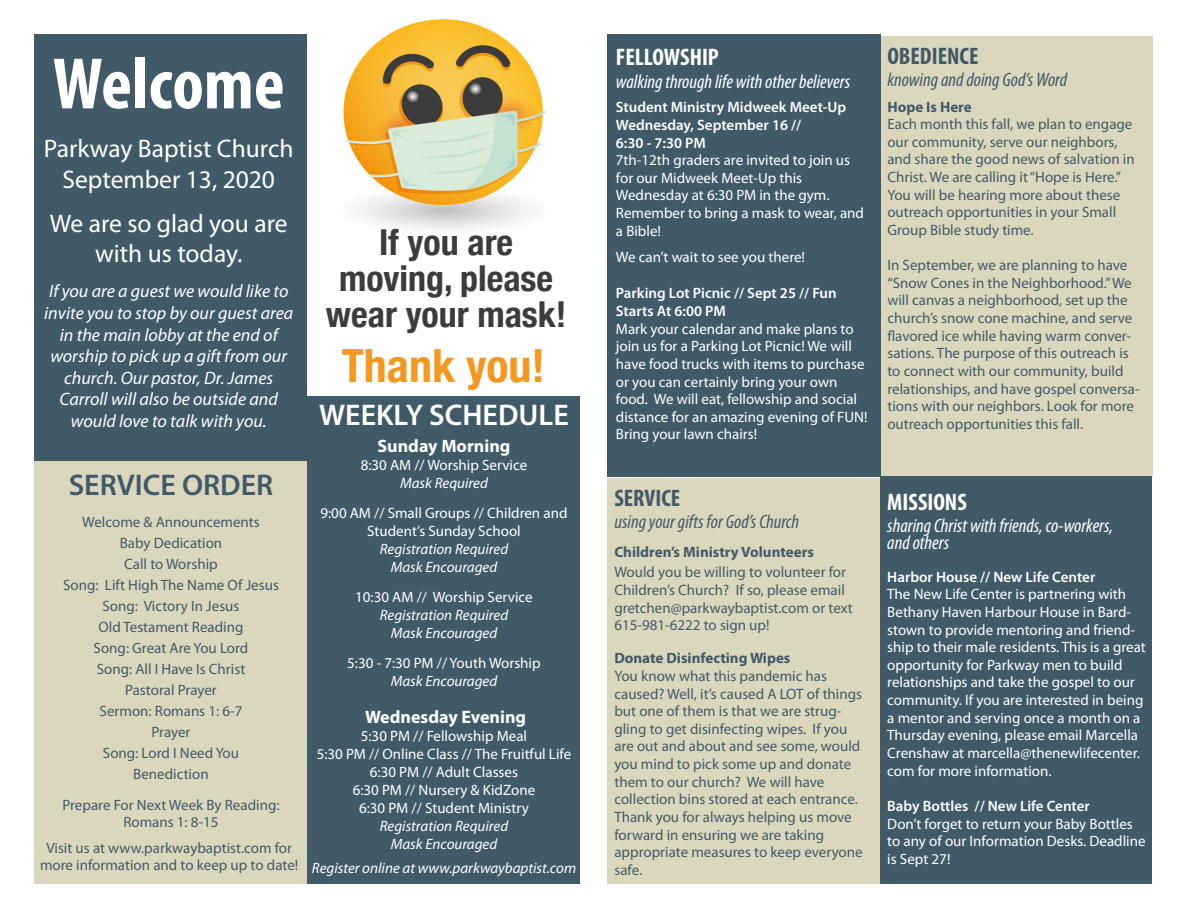
<style>
.page{position:relative;width:1188px;height:918px;background:#fff}
.page>*{position:absolute;margin:0;border:0;box-sizing:border-box;transform-origin:0 0}
.t1{font:700 condensed 73.5px "Myriad Pro";color:#fff}
.t2{font:700 condensed 45.75px "Helvetica Neue";color:#f59820}
.t3{font:700 condensed 35.7px/36.5px "Helvetica Neue";color:#3b3c3c;text-align:center}
.t4{font:600 30px "Myriad Pro";color:#fff}
.t5{font:600 30px "Myriad Pro";color:#415a68}
.t6{font:25.5px/30.6px "Myriad Pro";color:#fff;text-align:center}
.t7{font:700 condensed 24px "Myriad Pro";color:#fff}
.t8{font:700 condensed 24px "Myriad Pro";color:#415a68}
.t9{font:italic condensed 19.5px "Myriad Pro";color:#fff}
.t10{font:italic condensed 19.5px "Myriad Pro";color:#415a68}
.t11{font:italic 18px/21.6px "Myriad Pro";color:#fff;text-align:center}
.t12{font:700 18px "Myriad Pro";color:#fff}
.t13{font:15px/17.7px "Myriad Pro";color:#415a68}
.t14{font:15px/17.7px "Myriad Pro";color:#fff}
.t15{font:600 15px/18px "Myriad Pro";color:#fff}
.t16{font:italic 15px/18px "Myriad Pro";color:#fff;text-align:center}
.s1{font-style:italic}
.s2{font-style:normal}
.s3{font-weight:700}
.s4{font-weight:600}
</style>
<div class="page">
<div style="left:881px;top:36px;width:272px;height:440px;background:#dbd7bd"></div>
<div style="left:607px;top:478px;width:274px;height:406px;background:#dbd7bd"></div>
<div style="left:880px;top:476px;width:272px;height:408px;background:#415a68"></div>
<img style="left:343px;top:19px;width:203px;height:211px">
<div style="left:34px;top:34px;width:274px;height:442px;background:#415a68"></div>
<div style="left:308px;top:396px;width:272px;height:488px;background:#415a68"></div>
<div style="left:34px;top:461px;width:274px;height:423px;background:#dbd7bd"></div>
<div style="left:608px;top:34px;width:273px;height:443px;background:#415a68"></div>
<p class="t1" style="left:53px;top:38px;width:233px">Welcome</p>
<p class="t6" style="left:44px;top:133px;width:251px">Parkway Baptist Church<br>September 13, 2020</p>
<p class="t6" style="left:50px;top:207px;width:239px">We are so glad you are with us today.</p>
<p class="t11" style="left:44px;top:280px;width:251px">If you are a guest we would like to invite you to stop by our guest area in the main lobby at the end of worship to pick up a gift from our church. Our pastor, Dr. James<br>Carroll will also be outside and would love to talk with you.</p>
<p class="t5" style="left:69px;top:466px;width:206px">SERVICE ORDER</p>
<p class="t13" style="left:82px;top:511px;width:179px;line-height:21px;text-align:center">Welcome &amp; Announcements<br>Baby Dedication</p>
<p class="t13" style="left:63px;top:553px;width:217px;line-height:21px;text-align:center">Call to Worship<br>Song: Lift High The Name Of Jesus<br>Song: Victory In Jesus</p>
<p class="t13" style="left:94px;top:616px;width:156px;line-height:21px;text-align:center">Old Testament Reading<br>Song: Great Are You Lord<br>Song: All I Have Is Christ<br>Pastoral Prayer<br>Sermon: Romans 1: 6-7</p>
<p class="t13" style="left:151px;top:722px;width:41px">Prayer</p>
<p class="t13" style="left:103px;top:742px;width:138px;line-height:21px;text-align:center">Song: Lord I Need You<br>Benediction</p>
<p class="t13" style="left:62px;top:796px;width:219px">Prepare For Next Week By Reading:</p>
<p class="t13" style="left:123px;top:812px;width:97px">Romans 1: 8-15</p>
<p class="t13" style="left:40px;top:839px;width:260px;text-align:center">Visit us at www.parkwaybaptist.com for more information and to keep up to date!</p>
<p class="t3" style="left:326px;top:221px;width:242px">If you are moving, please wear your mask!</p>
<p class="t2" style="left:342px;top:328px;width:205px">Thank you!</p>
<p class="t4" style="left:319px;top:395px;width:251px">WEEKLY SCHEDULE</p>
<p class="t12" style="left:378px;top:434px;width:134px">Sunday Morning</p>
<p class="t14" style="left:361px;top:456px;width:168px;text-align:center">8:30 AM // Worship Service<br><span class="s1">Mask Required</span></p>
<p class="t14" style="left:321px;top:504px;width:248px;text-align:center">9:00 AM // Small Groups // Children and<br>Student’s Sunday School<br><span class="s1">Registration Required<br>Mask Encouraged</span></p>
<p class="t16" style="left:355px;top:588px;width:179px"><span class="s2">10:30 AM // Worship Service<br></span>Registration Required<br>Mask Encouraged</p>
<p class="t14" style="left:347px;top:654px;width:195px;text-align:center">5:30 - 7:30 PM // Youth Worship<br><span class="s1">Mask Encouraged</span></p>
<p class="t12" style="left:365px;top:705px;width:163px">Wednesday Evening</p>
<p class="t14" style="left:317px;top:726px;width:256px;text-align:center">5:30 PM // Fellowship Meal<br>5:30 PM // Online Class // The Fruitful Life<br>6:30 PM // Adult Classes<br>6:30 PM // Nursery &amp; KidZone<br>6:30 PM // Student Ministry<br><span class="s1">Registration Required<br>Mask Encouraged</span></p>
<p class="t16" style="left:312px;top:858px;width:266px">Register online at www.parkwaybaptist.com</p>
<p class="t7" style="left:616px;top:42px;width:105px">FELLOWSHIP</p>
<p class="t9" style="left:616px;top:69px;width:236px">walking through life with other believers</p>
<p class="t15" style="left:616px;top:97px;width:232px">Student Ministry Midweek Meet-Up<br>Wednesday, September 16 //<br>6:30 - 7:30 PM</p>
<p class="t14" style="left:616px;top:151px;width:250px">7th-12th graders are invited to join us for our Midweek Meet-Up this<br>Wednesday at 6:30 PM in the gym.<br>Remember to bring a mask to wear, and a Bible!</p>
<p class="t14" style="left:616px;top:248px;width:191px">We can’t wait to see you there!</p>
<p class="t15" style="left:616px;top:284px;width:222px">Parking Lot Picnic // Sept 25 // Fun<br>Starts At 6:00 PM</p>
<p class="t14" style="left:616px;top:320px;width:253px">Mark your calendar and make plans to join us for a Parking Lot Picnic! We will have food trucks with items to purchase or you can certainly bring your own food. We will eat, fellowship and social distance for an amazing evening of FUN!<br>Bring your lawn chairs!</p>
<p class="t8" style="left:614px;top:483px;width:67px">SERVICE</p>
<p class="t10" style="left:614px;top:510px;width:186px">using your gifts for God’s Church</p>
<p class="t13" style="left:614px;top:541px;width:233px;line-height:20.7px"><span class="s3">Children’s Ministry Volunteers<br></span>Would you be willing to volunteer for</p>
<p class="t13" style="left:614px;top:581px;width:240px">Children’s Church? If so, please email gretchen@parkwaybaptist.com or text<br>615-981-6222 to sign up!</p>
<p class="t13" style="left:614px;top:649px;width:250px"><span class="s3">Donate Disinfecting Wipes<br></span>You know what this pandemic has caused? Well, it’s caused A LOT of things but one of them is that we are strug&shy;gling to get disinfecting wipes. If you are out and about and see some, would you mind to pick some up and donate them to our church? We will have collection bins stored at each entrance.<br>Thank you for always helping us move forward in ensuring we are taking appropriate measures to keep everyone safe.</p>
<p class="t8" style="left:887px;top:41px;width:93px">OBEDIENCE</p>
<p class="t10" style="left:887px;top:68px;width:181px">knowing and doing God’s Word</p>
<p class="t13" style="left:887px;top:97px;width:249px"><span class="s3">Hope Is Here<br></span>Each month this fall, we plan to engage our community, serve our neighbors, and share the good news of salvation in<br>Christ. We are calling it “Hope is Here.”<br>You will be hearing more about these outreach opportunities in your Small<br>Group Bible study time.</p>
<p class="t13" style="left:887px;top:256px;width:254px">In September, we are planning to have “Snow Cones in the Neighborhood.” We will canvas a neighborhood, set up the church’s snow cone machine, and serve flavored ice while having warm conver&shy;sations. The purpose of this outreach is to connect with our community, build relationships, and have gospel conversa&shy;tions with our neighbors. Look for more outreach opportunities this fall.</p>
<p class="t7" style="left:887px;top:487px;width:81px">MISSIONS</p>
<p class="t9" style="left:887px;top:514px;width:227px">sharing Christ with friends, co-workers,</p>
<p class="t9" style="left:887px;top:530px;width:63px">and others</p>
<p class="t15" style="left:887px;top:567px;width:210px">Harbor House // New Life Center</p>
<p class="t14" style="left:887px;top:585px;width:260px">The New Life Center is partnering with Bethany Haven Harbour House in Bard&shy;stown to provide mentoring and friend&shy;ship to their male residents. This is a great opportunity for Parkway men to build relationships and take the gospel to our community. If you are interested in being a mentor and serving once a month on a Thursday evening, please email Marcella Crenshaw at marcella@thenewlifecenter. com for more information.</p>
<p class="t14" style="left:887px;top:797px;width:260px"><span class="s4">Baby Bottles // New Life Center<br></span>Don’t forget to return your Baby Bottles to any of our Information Desks. Deadline is Sept 27!</p>
</div>
